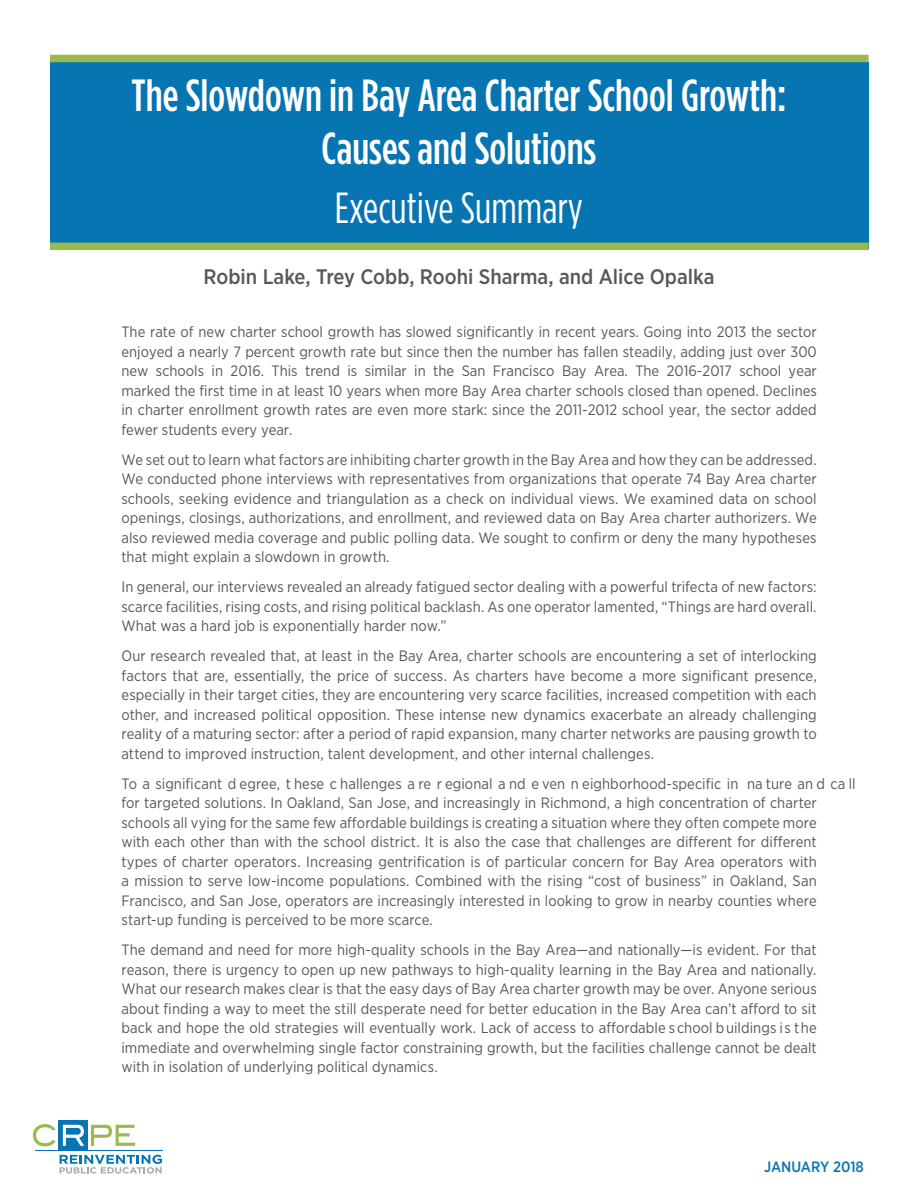
<style>
.page{position:relative;width:918px;height:1188px;background:#fff}
.page>*{position:absolute;margin:0;border:0;box-sizing:border-box;transform-origin:0 0}
.t1{font:500 45px/52.5px "Gotham Condensed";color:#fff;text-align:center}
.t2{font:43.5px "Gotham Condensed";color:#fff}
.t3{font:500 21px "Gotham Narrow";color:#57585a}
.body_paragraph{font:15px/19.5px "Gotham Narrow";letter-spacing:.005em;color:#57585a;text-align:justify}
.t4{font:500 15px "Gotham Narrow";color:#0875b3}
</style>
<div class="page">
<hr style="left:35px;top:1150px;width:127px;height:1px;background:#0775b3">
<div style="left:59px;top:1121px;width:29px;height:29px;background:#0775b3"></div>
<svg style="left:33px;top:1124px;width:23px;height:22px"></svg>
<svg style="left:91px;top:1125px;width:44px;height:21px"></svg>
<svg style="left:60px;top:1155px;width:102px;height:19px"></svg>
<svg style="left:63px;top:1125px;width:21px;height:21px"></svg>
<div style="left:50px;top:62px;width:819px;height:187px;background:#0875b3"></div>
<div style="left:50px;top:55px;width:819px;height:7px;background:#98ba4f"></div>
<div style="left:50px;top:243px;width:819px;height:7px;background:#98ba4f"></div>
<p class="t1" style="left:132px;top:68px;width:656px">The Slowdown in Bay Area Charter School Growth:<br>Causes and Solutions</p>
<p class="t2" style="left:335px;top:185px;width:250px">Executive Summary</p>
<h2 class="t3" style="left:204px;top:263px;width:512px">Robin Lake, Trey Cobb, Roohi Sharma, and Alice Opalka</h2>
<p class="body_paragraph" style="left:122px;top:322px;width:697px">The rate of new charter school growth has slowed significantly in recent years. Going into 2013 the sector enjoyed a nearly 7 percent growth rate but since then the number has fallen steadily, adding just over 300 new schools in 2016. This trend is similar in the San Francisco Bay Area. The 2016-2017 school year marked the first time in at least 10 years when more Bay Area charter schools closed than opened. Declines in charter enrollment growth rates are even more stark: since the 2011-2012 school year, the sector added fewer students every year.</p>
<p class="body_paragraph" style="left:122px;top:450px;width:697px">We set out to learn what factors are inhibiting charter growth in the Bay Area and how they can be addressed.<br>We conducted phone interviews with representatives from organizations that operate 74 Bay Area charter schools, seeking evidence and triangulation as a check on individual views. We examined data on school openings, closings, authorizations, and enrollment, and reviewed data on Bay Area charter authorizers. We also reviewed media coverage and public polling data. We sought to confirm or deny the many hypotheses that might explain a slowdown in growth.</p>
<p class="body_paragraph" style="left:122px;top:577px;width:697px">In general, our interviews revealed an already fatigued sector dealing with a powerful trifecta of new factors: scarce facilities, rising costs, and rising political backlash. As one operator lamented, “Things are hard overall.<br>What was a hard job is exponentially harder now.”</p>
<p class="body_paragraph" style="left:122px;top:646px;width:697px">Our research revealed that, at least in the Bay Area, charter schools are encountering a set of interlocking factors that are, essentially, the price of success. As charters have become a more significant presence, especially in their target cities, they are encountering very scarce facilities, increased competition with each other, and increased political opposition. These intense new dynamics exacerbate an already challenging reality of a maturing sector: after a period of rapid expansion, many charter networks are pausing growth to attend to improved instruction, talent development, and other internal challenges.</p>
<p class="body_paragraph" style="left:121px;top:774px;width:736px;text-align:left">To a significant d egree, t hese c hallenges a re r egional a nd e ven n eighborhood-specific in na ture an d ca ll for targeted solutions. In Oakland, San Jose, and increasingly in Richmond, a high concentration of charter schools all vying for the same few affordable buildings is creating a situation where they often compete more<br>with each other than with the school district. It is also the case that challenges are different for different types of charter operators. Increasing gentrification is of particular concern for Bay Area operators with<br>a mission to serve low-income populations. Combined with the rising “cost of business” in Oakland, San Francisco, and San Jose, operators are increasingly interested in looking to grow in nearby counties where start-up funding is perceived to be more scarce.</p>
<p class="body_paragraph" style="left:121px;top:940px;width:697px">The demand and need for more high-quality schools in the Bay Area—and nationally—is evident. For that reason, there is urgency to open up new pathways to high-quality learning in the Bay Area and nationally.<br>What our research makes clear is that the easy days of Bay Area charter growth may be over. Anyone serious about finding a way to meet the still desperate need for better education in the Bay Area can’t afford to sit back and hope the old strategies will eventually work. Lack of access to affordable school buildings is the immediate and overwhelming single factor constraining growth, but the facilities challenge cannot be dealt with in isolation of underlying political dynamics.</p>
<p class="t4" style="left:764px;top:1157px;width:101px">JANUARY 2018</p>
</div>
